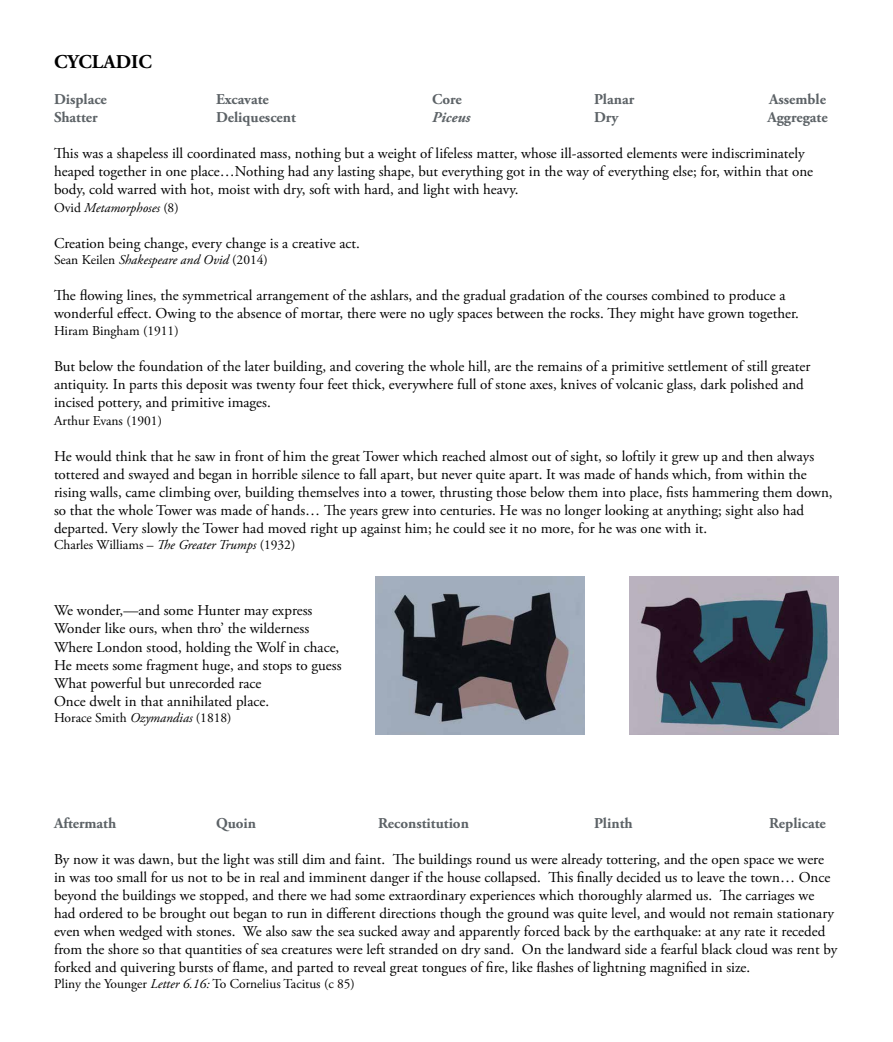
<style>
.page{position:relative;width:893px;height:1042px;background:#fff}
.page>*{position:absolute;margin:0;border:0;box-sizing:border-box;transform-origin:0 0}
.t1{font:700 19.5px "Adobe Garamond Pro";color:#000}
.t2{font:15px/18px "Adobe Garamond Pro";color:#000}
.t3{font:700 15px "Adobe Garamond Pro";color:#5c6266}
.t4{font:italic 700 15px "Adobe Garamond Pro";color:#5c6266}
.t5{font:13.5px "Adobe Garamond Pro";color:#000}
.t6{font:italic 13.5px "Adobe Garamond Pro";color:#000}
.s1{font-style:normal}
.s2{font-style:italic}
</style>
<div class="page">
<img style="left:629px;top:576px;width:210px;height:158px">
<img style="left:375px;top:576px;width:210px;height:158px">
<h1 class="t1" style="left:54px;top:51px;width:99px">CYCLADIC</h1>
<p class="t3" style="left:54px;top:91px;width:54px">Displace</p>
<p class="t3" style="left:216px;top:91px;width:54px">Excavate</p>
<p class="t3" style="left:432px;top:91px;width:31px">Core</p>
<p class="t3" style="left:594px;top:91px;width:42px">Planar</p>
<p class="t3" style="left:769px;top:91px;width:59px">Assemble</p>
<p class="t3" style="left:54px;top:109px;width:45px">Shatter</p>
<p class="t3" style="left:216px;top:109px;width:81px">Deliquescent</p>
<p class="t4" style="left:432px;top:109px;width:40px">Piceus</p>
<p class="t3" style="left:594px;top:109px;width:26px">Dry</p>
<p class="t3" style="left:767px;top:109px;width:62px">Aggregate</p>
<p class="t2" style="left:54px;top:145px;width:761px">This was a shapeless ill coordinated mass, nothing but a weight of lifeless matter, whose ill-assorted elements were indiscriminately heaped together in one place…Nothing had any lasting shape, but everything got in the way of everything else; for, within that one body, cold warred with hot, moist with dry, soft with hard, and light with heavy.</p>
<p class="t6" style="left:54px;top:200px;width:126px"><span class="s1">Ovid</span> Metamorphoses <span class="s1">(8)</span></p>
<p class="t2" style="left:54px;top:235px;width:307px">Creation being change, every change is a creative act.</p>
<p class="t6" style="left:54px;top:252px;width:215px"><span class="s1">Sean Keilen</span> Shakespeare and Ovid <span class="s1">(2014)</span></p>
<p class="t2" style="left:54px;top:287px;width:746px">The flowing lines, the symmetrical arrangement of the ashlars, and the gradual gradation of the courses combined to produce a wonderful effect. Owing to the absence of mortar, there were no ugly spaces between the rocks. They might have grown together.</p>
<p class="t5" style="left:54px;top:322px;width:126px">Hiram Bingham (1911)</p>
<p class="t2" style="left:54px;top:357px;width:758px">But below the foundation of the later building, and covering the whole hill, are the remains of a primitive settlement of still greater antiquity. In parts this deposit was twenty four feet thick, everywhere full of stone axes, knives of volcanic glass, dark polished and incised pottery, and primitive images.</p>
<p class="t5" style="left:54px;top:412px;width:110px">Arthur Evans (1901)</p>
<p class="t2" style="left:54px;top:447px;width:780px">He would think that he saw in front of him the great Tower which reached almost out of sight, so loftily it grew up and then always tottered and swayed and began in horrible silence to fall apart, but never quite apart. It was made of hands which, from within the rising walls, came climbing over, building themselves into a tower, thrusting those below them into place, fists hammering them down, so that the whole Tower was made of hands… The years grew into centuries. He was no longer looking at anything; sight also had departed. Very slowly the Tower had moved right up against him; he could see it no more, for he was one with it.</p>
<p class="t5" style="left:54px;top:536px;width:243px">Charles Williams – <span class="s2">The Greater Trumps</span> (1932)</p>
<p class="t2" style="left:54px;top:602px;width:289px">We wonder,—and some Hunter may express Wonder like ours, when thro’ the wilderness Where London stood, holding the Wolf in chace, He meets some fragment huge, and stops to guess What powerful but unrecorded race<br>Once dwelt in that annihilated place.</p>
<p class="t5" style="left:54px;top:709px;width:179px">Horace Smith <span class="s2">Ozymandias</span> (1818)</p>
<p class="t3" style="left:54px;top:814px;width:64px">Aftermath</p>
<p class="t3" style="left:216px;top:814px;width:42px">Quoin</p>
<p class="t3" style="left:378px;top:814px;width:92px">Reconstitution</p>
<p class="t3" style="left:594px;top:814px;width:40px">Plinth</p>
<p class="t3" style="left:769px;top:814px;width:58px">Replicate</p>
<p class="t2" style="left:54px;top:851px;width:785px">By now it was dawn, but the light was still dim and faint. The buildings round us were already tottering, and the open space we were in was too small for us not to be in real and imminent danger if the house collapsed. This finally decided us to leave the town… Once beyond the buildings we stopped, and there we had some extraordinary experiences which thoroughly alarmed us. The carriages we had ordered to be brought out began to run in different directions though the ground was quite level, and would not remain stationary even when wedged with stones. We also saw the sea sucked away and apparently forced back by the earthquake: at any rate it receded from the shore so that quantities of sea creatures were left stranded on dry sand. On the landward side a fearful black cloud was rent by forked and quivering bursts of flame, and parted to reveal great tongues of fire, like flashes of lightning magnified in size.</p>
<p class="t5" style="left:54px;top:976px;width:302px">Pliny the Younger <span class="s2">Letter 6.16:</span> To Cornelius Tacitus (c 85)</p>
</div>
